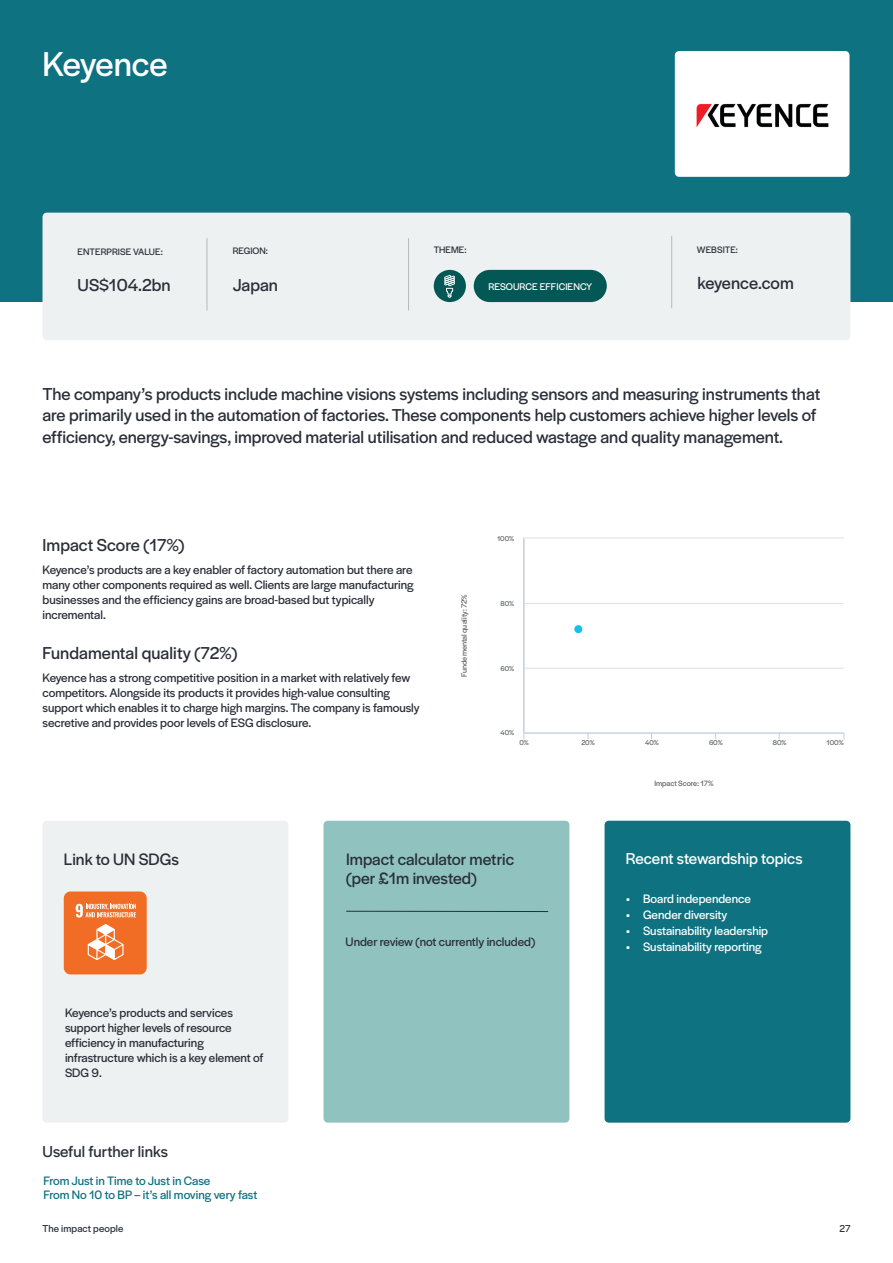
<style>
.page{position:relative;width:893px;height:1263px;background:#fff}
.page>*{position:absolute;margin:0;border:0;box-sizing:border-box;transform-origin:0 0}
.t1{font:36px "Halyard Display";letter-spacing:-.01em;color:#fff}
.t2{font:18px/21.8px "Halyard Display";color:#292e38}
.t3{font:17.25px/19.5px "Halyard Display";color:#292e38}
.t4{font:16.5px "Halyard Display";color:#fff}
.t5{font:16.5px "Halyard Display";letter-spacing:.005em;color:#292e38}
.t6{font:12.75px/15px "Halyard Display";color:#292e38}
.t7{font:12.75px "Halyard Display";color:#fff}
.t8{font:12.75px/14.2px "Halyard Display";color:#0e7280}
.t9{font:10.5px "Halyard Display";letter-spacing:.01em;color:#292e38}
.t10{font:10.2px "Halyard Display";letter-spacing:.005em;color:#fff}
.t11{font:9.75px "Halyard Display";letter-spacing:.005em;color:#292e38}
.t12{font:7.95px "Halyard Display";color:#5d6162}
.t13{font:7.35px "Halyard Display";letter-spacing:-.005em;color:#5d6162}
</style>
<div class="page">
<div style="left:0;top:0;width:893px;height:302px;background:#0e7280"></div>
<div style="left:43px;top:213px;width:807px;height:127px;background:#eef1f1;border-radius:4px"></div>
<div style="left:43px;top:821px;width:245px;height:302px;background:#eef1f1;border-radius:4px"></div>
<div style="left:605px;top:821px;width:245px;height:302px;background:#0e7280;border-radius:4px"></div>
<div style="left:324px;top:821px;width:245px;height:302px;background:#90c3c0;border-radius:4px"></div>
<div style="left:675px;top:51px;width:174px;height:126px;background:#fff;border-radius:4px"></div>
<hr style="left:207px;top:238px;width:1px;height:72px;background:#b7b9bc">
<hr style="left:408px;top:238px;width:1px;height:72px;background:#b7b9bc">
<hr style="left:671px;top:236px;width:1px;height:72px;background:#b7b9bc">
<div style="left:474px;top:270px;width:133px;height:32px;background:#035856;border-radius:16px"></div>
<div style="left:434px;top:270px;width:32px;height:32px;background:#035856;border-radius:50%"></div>
<svg style="left:444px;top:275px;width:11px;height:23px"></svg>
<div style="left:64px;top:891px;width:83px;height:83px;background:#f16c24;border-radius:7px"></div>
<svg style="left:76px;top:904px;width:60px;height:13px"></svg>
<svg style="left:88px;top:924px;width:36px;height:36px"></svg>
<hr style="left:346px;top:911px;width:202px;height:1px;background:#292e38">
<hr style="left:524px;top:668px;width:320px;height:1px;background:#dedfdf">
<hr style="left:524px;top:603px;width:320px;height:1px;background:#dedfdf">
<hr style="left:524px;top:538px;width:320px;height:1px;background:#dedfdf">
<hr style="left:524px;top:733px;width:320px;height:1px;background:#bfcee5">
<hr style="left:523px;top:538px;width:1px;height:195px;background:#bfcee5">
<div style="left:574px;top:625px;width:8px;height:8px;background:#15c0f1;border-radius:50%"></div>
<img style="left:696px;top:103px;width:133px;height:25px">
<h1 class="t1" style="left:43px;top:39px;width:127px">Keyence</h1>
<p class="t11" style="left:78px;top:245px;width:87px">ENTERPRISE VALUE:</p>
<p class="t11" style="left:233px;top:244px;width:37px">REGION:</p>
<p class="t11" style="left:434px;top:243px;width:34px">THEME:</p>
<p class="t11" style="left:697px;top:242px;width:43px">WEBSITE:</p>
<p class="t10" style="left:488px;top:279px;width:105px">RESOURCE EFFICIENCY</p>
<h2 class="t2" style="left:78px;top:274px;width:95px">US$104.2bn</h2>
<h2 class="t2" style="left:233px;top:273px;width:47px">Japan</h2>
<h2 class="t2" style="left:697px;top:271px;width:98px">keyence.com</h2>
<p class="t2" style="left:43px;top:382px;width:779px">The company’s products include machine visions systems including sensors and measuring instruments that are primarily used in the automation of factories. These components help customers achieve higher levels of efficiency, energy-savings, improved material utilisation and reduced wastage and quality management.</p>
<h2 class="t2" style="left:43px;top:533px;width:143px">Impact Score (17%)</h2>
<p class="t6" style="left:43px;top:562px;width:373px">Keyence’s products are a key enabler of factory automation but there are many other components required as well. Clients are large manufacturing businesses and the efficiency gains are broad-based but typically incremental.</p>
<h2 class="t2" style="left:43px;top:641px;width:196px">Fundamental quality (72%)</h2>
<p class="t6" style="left:43px;top:670px;width:379px">Keyence has a strong competitive position in a market with relatively few competitors. Alongside its products it provides high-value consulting support which enables it to charge high margins. The company is famously secretive and provides poor levels of ESG disclosure.</p>
<p class="t12" style="left:459px;top:677px;width:84px;rotate:-90deg">Fundemental quality: 72%</p>
<p class="t13" style="left:497px;top:533px;width:19px">100%</p>
<p class="t13" style="left:501px;top:598px;width:15px">80%</p>
<p class="t13" style="left:500px;top:663px;width:15px">60%</p>
<p class="t13" style="left:500px;top:728px;width:15px">40%</p>
<p class="t13" style="left:519px;top:738px;width:11px">0%</p>
<p class="t13" style="left:581px;top:738px;width:15px">20%</p>
<p class="t13" style="left:645px;top:738px;width:15px">40%</p>
<p class="t13" style="left:709px;top:738px;width:15px">60%</p>
<p class="t13" style="left:773px;top:738px;width:15px">80%</p>
<p class="t13" style="left:826px;top:738px;width:19px">100%</p>
<p class="t12" style="left:654px;top:778px;width:61px">Impact Score: 17%</p>
<h3 class="t3" style="left:64px;top:848px;width:116px">Link to UN SDGs</h3>
<p class="t4" style="left:626px;top:847px;width:178px">Recent stewardship topics</p>
<h3 class="t3" style="left:346px;top:848px;width:169px">Impact calculator metric (per £1m invested)</h3>
<p class="t6" style="left:65px;top:1004px;width:200px">Keyence’s products and services support higher levels of resource efficiency in manufacturing infrastructure which is a key element of<br>SDG 9.</p>
<p class="t5" style="left:43px;top:1140px;width:127px">Useful further links</p>
<p class="t6" style="left:346px;top:933px;width:191px">Under review (not currently included)</p>
<p class="t7" style="left:626px;top:890px;width:126px">• Board independence</p>
<p class="t7" style="left:626px;top:906px;width:103px">• Gender diversity</p>
<p class="t7" style="left:626px;top:922px;width:144px">• Sustainability leadership</p>
<p class="t7" style="left:626px;top:938px;width:137px">• Sustainability reporting</p>
<p class="t8" style="left:43px;top:1172px;width:215px">From Just in Time to Just in Case<br>From No 10 to BP – it’s all moving very fast</p>
<p class="t9" style="left:43px;top:1221px;width:82px">The impact people</p>
<p class="t9" style="left:839px;top:1221px;width:13px">27</p>
</div>
